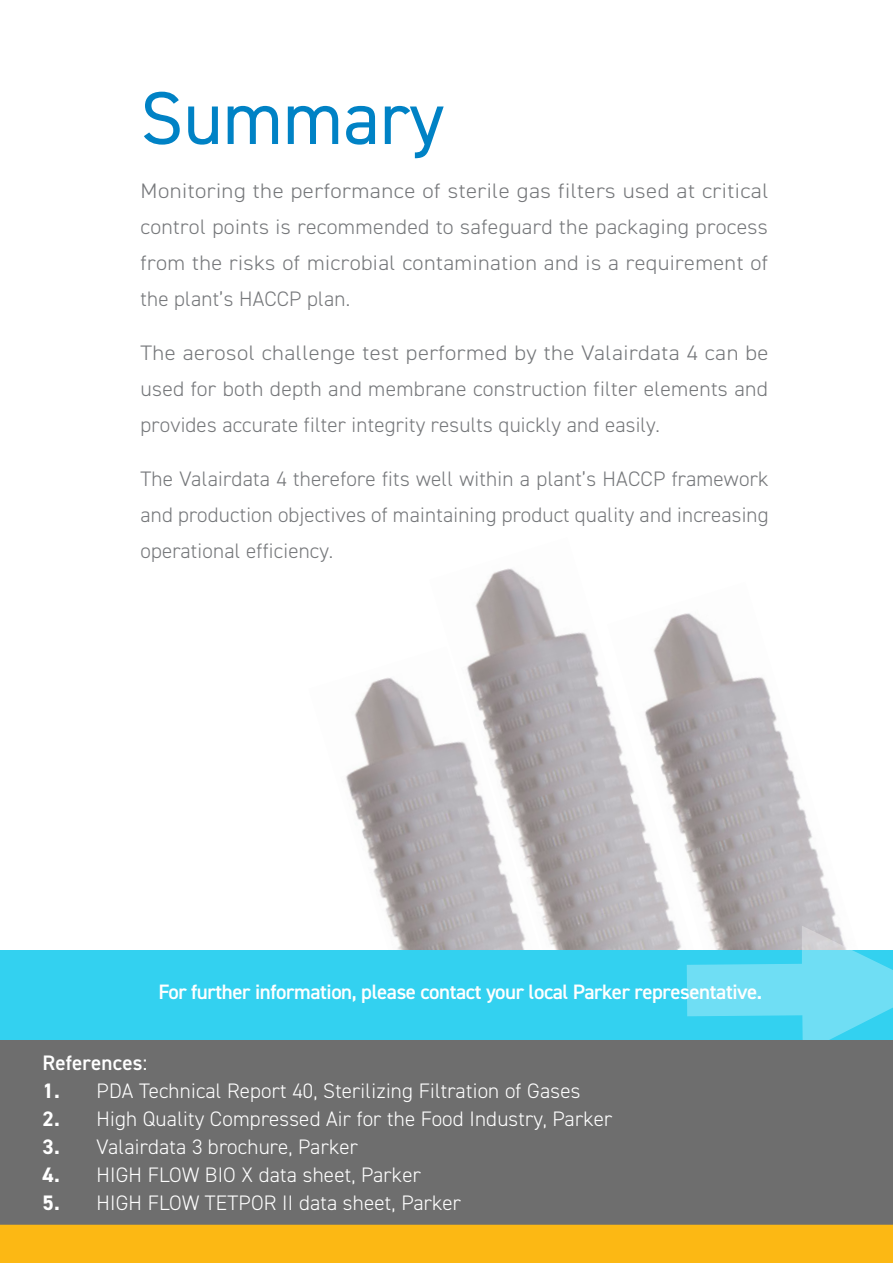
<style>
.page{position:relative;width:893px;height:1263px;background:#fff}
.page>*{position:absolute;margin:0;border:0;box-sizing:border-box;transform-origin:0 0}
.Master_heading{font:75px "DIN2014";color:#0082c5}
.Intro{font:300 21px "DIN2014";letter-spacing:.01em;color:#fff}
.Intro-2{font:300 21px/36px "DIN2014";letter-spacing:.01em;color:#76787b;text-align:justify;scale:1.08 1}
.Intro-3{font:300 21px/36px "DIN2014";letter-spacing:.01em;color:#76787b;text-align:justify;scale:1.07 1}
.Intro-4{font:300 21px/36px "DIN2014";letter-spacing:.01em;color:#76787b;text-align:justify}
.Intro-5{font:600 21px "DIN2014";letter-spacing:.01em;color:#fff}
.t1{font:600 20.85px "DIN2014";letter-spacing:-.02em;color:#fff}
.s1{font-weight:400}
.s2{font-weight:700}
</style>
<div class="page">
<img style="left:790px;top:770px;width:46px;height:156px">
<img style="left:475px;top:568px;width:315px;height:382px">
<img style="left:346px;top:646px;width:290px;height:304px">
<div style="left:0;top:950px;width:893px;height:90px;background:#33d1f0"></div>
<svg style="left:687px;top:926px;width:206px;height:114px"></svg>
<div style="left:0;top:1040px;width:893px;height:194px;background:#6e6e6e"></div>
<div style="left:0;top:1225px;width:893px;height:38px;background:#fcb814"></div>
<p class="Master_heading" style="left:140px;top:71px;width:305px">Summary</p>
<p class="Intro-2" style="left:140px;top:173px;width:583px">Monitoring the performance of sterile gas filters used at critical control points is recommended to safeguard the packaging process from the risks of microbial contamination and is a requirement of the plant’s HACCP plan.</p>
<p class="Intro-3" style="left:140px;top:335px;width:588px">The aerosol challenge test performed by the Valairdata 4 can be used for both depth and membrane construction filter elements and provides accurate filter integrity results quickly and easily.</p>
<p class="Intro-4" style="left:140px;top:461px;width:630px">The Valairdata 4 therefore fits well within a plant’s HACCP framework and production objectives of maintaining product quality and increasing operational efficiency.</p>
<p class="t1" style="left:158px;top:978px;width:605px">For further information, please contact your local Parker representative.</p>
<p class="Intro-5" style="left:43px;top:1049px;width:106px">References<span class="s1">:</span></p>
<p class="Intro" style="left:43px;top:1078px;width:539px"><span class="s2">1.</span> PDA Technical Report 40, Sterilizing Filtration of Gases</p>
<p class="Intro" style="left:43px;top:1106px;width:571px"><span class="s2">2.</span> High Quality Compressed Air for the Food Industry, Parker</p>
<p class="Intro" style="left:43px;top:1134px;width:317px"><span class="s2">3.</span> Valairdata 3 brochure, Parker</p>
<p class="Intro" style="left:43px;top:1162px;width:380px"><span class="s2">4.</span> HIGH FLOW BIO X data sheet, Parker</p>
<p class="Intro" style="left:43px;top:1190px;width:420px"><span class="s2">5.</span> HIGH FLOW TETPOR II data sheet, Parker</p>
</div>
